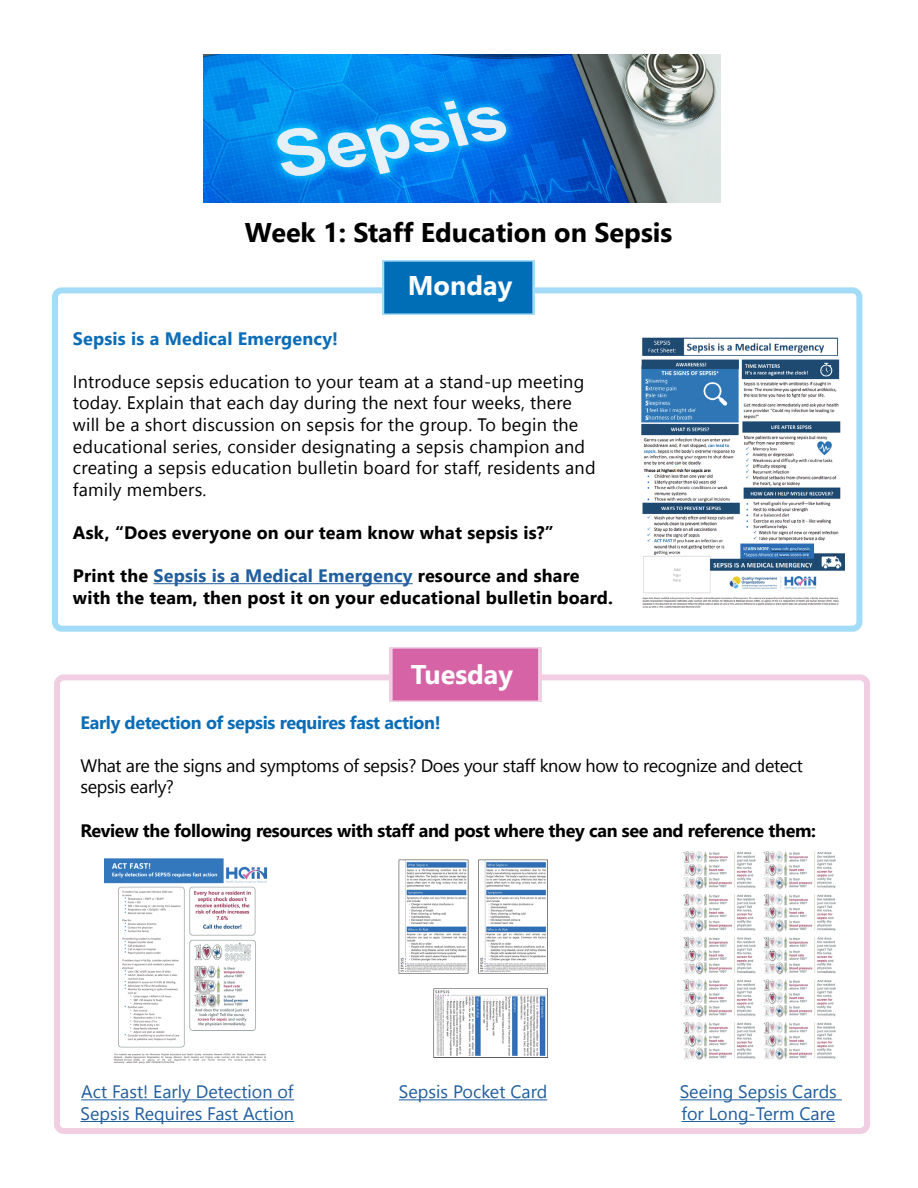
<style>
.page{position:relative;width:918px;height:1188px;background:#fff}
.page>*{position:absolute;margin:0;border:0;box-sizing:border-box;transform-origin:0 0}
.t1{font:700 27px "Nirmala UI";color:#000}
.t2{font:700 27px "Nirmala UI";color:#fff}
.t3{font:18px/21.6px "Nirmala UI";letter-spacing:.01em;color:#000}
.t4{font:700 18px/21.6px "Nirmala UI";letter-spacing:.01em;color:#000}
.t5{font:18px/21.6px "Nirmala UI";color:#215e9e}
.t6{font:18px/21.6px "Nirmala UI";letter-spacing:-.02em;color:#000}
.t7{font:700 18px "Nirmala UI";letter-spacing:-.02em;color:#000}
.t8{font:700 18px "Nirmala UI";letter-spacing:-.02em;color:#0b6db7}
.t9{font:700 18px "Nirmala UI";letter-spacing:.01em;color:#0b6db7}
.s1{color:#215e9e}
</style>
<div class="page">
<div style="left:52px;top:287px;width:810px;height:345px;border:6px solid #a3dcf7;border-radius:7px"></div>
<img style="left:382px;top:260px;width:152px;height:55px">
<div style="left:54px;top:674px;width:816px;height:460px;border:6px solid #f2cee2;border-radius:7px"></div>
<img style="left:390px;top:647px;width:152px;height:55px">
<img style="left:204px;top:54px;width:516px;height:148px">
<hr style="left:154px;top:583px;width:259px;height:1px;background:#215e9e">
<img style="left:641px;top:337px;width:204px;height:271px">
<img style="left:104px;top:858px;width:164px;height:206px">
<img style="left:398px;top:859px;width:150px;height:199px">
<img style="left:683px;top:851px;width:153px;height:209px">
<hr style="left:81px;top:1100px;width:213px;height:1px;background:#215e9e">
<hr style="left:81px;top:1121px;width:213px;height:1px;background:#215e9e">
<hr style="left:399px;top:1100px;width:148px;height:1px;background:#215e9e">
<hr style="left:680px;top:1100px;width:162px;height:1px;background:#215e9e">
<hr style="left:681px;top:1121px;width:154px;height:1px;background:#215e9e">
<p class="t1" style="left:245px;top:210px;width:429px">Week 1: Staff Education on Sepsis</p>
<p class="t2" style="left:408px;top:263px;width:106px">Monday</p>
<p class="t9" style="left:73px;top:323px;width:267px">Sepsis is a Medical Emergency!</p>
<p class="t3" style="left:73px;top:369px;width:524px">Introduce sepsis education to your team at a stand-up meeting today. Explain that each day during the next four weeks, there will be a short discussion on sepsis for the group. To begin the educational series, consider designating a sepsis champion and creating a sepsis education bulletin board for staff, residents and family members.</p>
<p class="t4" style="left:73px;top:521px;width:482px">Ask, “Does everyone on our team know what sepsis is?”</p>
<p class="t4" style="left:73px;top:564px;width:542px">Print the <span class="s1">Sepsis is a Medical Emergency</span> resource and share with the team, then post it on your educational bulletin board.</p>
<p class="t2" style="left:411px;top:652px;width:104px">Tuesday</p>
<p class="t8" style="left:81px;top:707px;width:362px">Early detection of sepsis requires fast action!</p>
<p class="t6" style="left:81px;top:753px;width:724px">What are the signs and symptoms of sepsis? Does your staff know how to recognize and detect sepsis early?</p>
<p class="t7" style="left:81px;top:815px;width:737px">Review the following resources with staff and post where they can see and reference them:</p>
<p class="t5" style="left:81px;top:1080px;width:215px">Act Fast! Early Detection of<br>Sepsis Requires Fast Action</p>
<p class="t5" style="left:399px;top:1080px;width:150px">Sepsis Pocket Card</p>
<p class="t5" style="left:680px;top:1080px;width:159px">Seeing Sepsis Cards for Long-Term Care</p>
</div>
